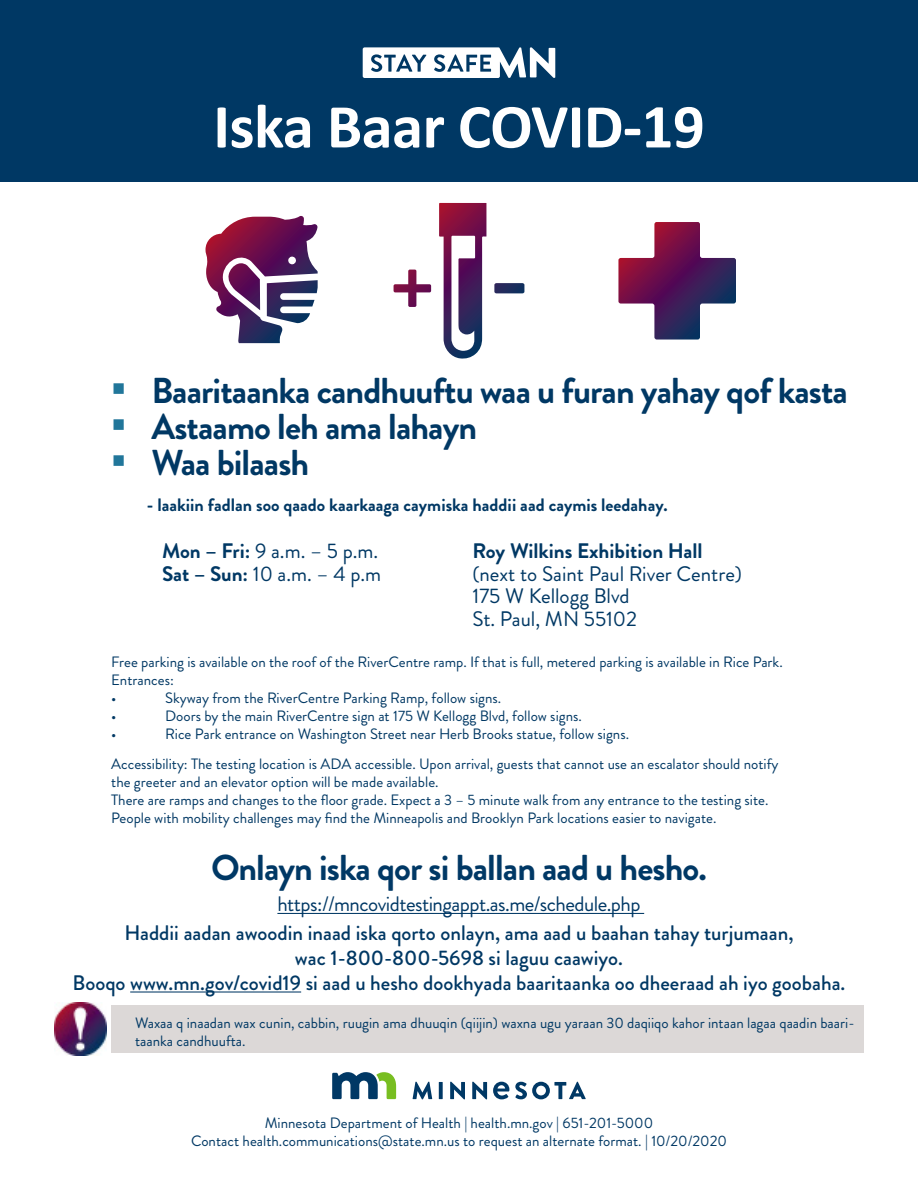
<style>
.page{position:relative;width:918px;height:1188px;background:#fff}
.page>*{position:absolute;margin:0;border:0;box-sizing:border-box;transform-origin:0 0}
.Title_H1{font:700 63px "Calibri";letter-spacing:-.01em;color:#fff}
.t1{font:700 36px "Brandon Grotesque";letter-spacing:-.025em;color:#003864}
.t2{font:700 36px "Brandon Grotesque";letter-spacing:-.025em;color:#003865}
.t3{font:500 21px/25.2px "Brandon Grotesque";color:#003864;text-align:center}
.t4{font:21px/22.5px "Brandon Grotesque";color:#003864}
.t5{font:21px "Brandon Grotesque";letter-spacing:-.025em;color:#003865}
.t6{font:700 21px "Brandon Grotesque";color:#003864}
.t7{font:700 18px "Brandon Grotesque";color:#003864}
.t8{font:15px/18px "Brandon Grotesque";color:#003864}
.s1{font-family:"Calibri";font-weight:400;font-size:45px;color:#21769a}
.s2{font-weight:700}
</style>
<div class="page">
<div style="left:0;top:0;width:918px;height:181px;background:#003864"></div>
<svg style="left:363px;top:47px;width:192px;height:31px"></svg>
<svg style="left:332px;top:1072px;width:64px;height:27px"></svg>
<svg style="left:413px;top:1082px;width:19px;height:17px"></svg>
<svg style="left:439px;top:1082px;width:4px;height:17px"></svg>
<svg style="left:450px;top:1082px;width:15px;height:17px"></svg>
<svg style="left:472px;top:1082px;width:15px;height:17px"></svg>
<svg style="left:515px;top:1082px;width:71px;height:17px"></svg>
<svg style="left:493px;top:1082px;width:16px;height:17px"></svg>
<svg style="left:618px;top:222px;width:118px;height:118px"></svg>
<svg style="left:206px;top:216px;width:112px;height:127px"></svg>
<div style="left:111px;top:1005px;width:753px;height:48px;background:#dcd8d7"></div>
<hr style="left:277px;top:913px;width:367px;height:1px;background:#003865">
<hr style="left:130px;top:991px;width:171px;height:2px;background:#003864">
<svg style="left:394px;top:203px;width:130px;height:156px"></svg>
<img style="left:54px;top:1003px;width:53px;height:52px">
<h1 class="Title_H1" style="left:213px;top:82px;width:493px">Iska Baar COVID-19</h1>
<p class="t1" style="left:111px;top:366px;width:739px"><span class="s1">▪</span> Baaritaanka candhuuftu waa u furan yahay qof kasta</p>
<p class="t1" style="left:111px;top:402px;width:368px"><span class="s1">▪</span> Astaamo leh ama lahayn</p>
<p class="t1" style="left:111px;top:438px;width:200px"><span class="s1">▪</span> Waa bilaash</p>
<p class="t7" style="left:147px;top:492px;width:522px">- laakiin fadlan soo qaado kaarkaaga caymiska haddii aad caymis leedahay.</p>
<h3 class="t4" style="left:162px;top:540px;width:221px"><span class="s2">Mon – Fri:</span> 9 a.m. – 5 p.m.<br><span class="s2">Sat – Sun:</span> 10 a.m. – 4 p.m</h3>
<h3 class="t6" style="left:472px;top:536px;width:232px">Roy Wilkins Exhibition Hall</h3>
<h3 class="t4" style="left:472px;top:563px;width:271px">(next to Saint Paul River Centre)<br>175 W Kellogg Blvd<br>St. Paul, MN 55102</h3>
<p class="t8" style="left:111px;top:653px;width:673px">Free parking is available on the roof of the RiverCentre ramp. If that is full, metered parking is available in Rice Park.<br>Entrances:<br>•</p>
<p class="t8" style="left:165px;top:689px;width:337px">Skyway from the RiverCentre Parking Ramp, follow signs.</p>
<p class="t8" style="left:111px;top:707px;width:7px">•</p>
<p class="t8" style="left:165px;top:707px;width:418px">Doors by the main RiverCentre sign at 175 W Kellogg Blvd, follow signs.</p>
<p class="t8" style="left:111px;top:725px;width:7px">•</p>
<p class="t8" style="left:111px;top:719px;width:669px;line-height:30px;text-indent:54px">Rice Park entrance on Washington Street near Herb Brooks statue, follow signs.<br>Accessibility: The testing location is ADA accessible. Upon arrival, guests that cannot use an escalator should notify</p>
<p class="t8" style="left:111px;top:773px;width:659px">the greeter and an elevator option will be made available.<br>There are ramps and changes to the floor grade. Expect a 3 – 5 minute walk from any entrance to the testing site.<br>People with mobility challenges may find the Minneapolis and Brooklyn Park locations easier to navigate.</p>
<p class="t2" style="left:211px;top:842px;width:497px">Onlayn iska qor si ballan aad u hesho.</p>
<p class="t5" style="left:277px;top:890px;width:365px">https://mncovidtestingappt.as.me/schedule.php</p>
<p class="t3" style="left:124px;top:920px;width:671px">Haddii aadan awoodin inaad iska qorto onlayn, ama aad u baahan tahay turjumaan,</p>
<p class="t3" style="left:73px;top:945px;width:774px">wac 1-800-800-5698 si laguu caawiyo.<br>Booqo www.mn.gov/covid19 si aad u hesho dookhyada baaritaanka oo dheeraad ah iyo goobaha.</p>
<p class="t8" style="left:135px;top:1014px;width:721px">Waxaa q inaadan wax cunin, cabbin, ruugin ama dhuuqin (qiijin) waxna ugu yaraan 30 daqiiqo kahor intaan lagaa qaadin baari&shy;taanka candhuufta.</p>
<p class="t8" style="left:265px;top:1114px;width:390px">Minnesota Department of Health | health.mn.gov | 651-201-5000</p>
<p class="t8" style="left:191px;top:1132px;width:537px">Contact health.communications@state.mn.us to request an alternate format. | 10/20/2020</p>
</div>
